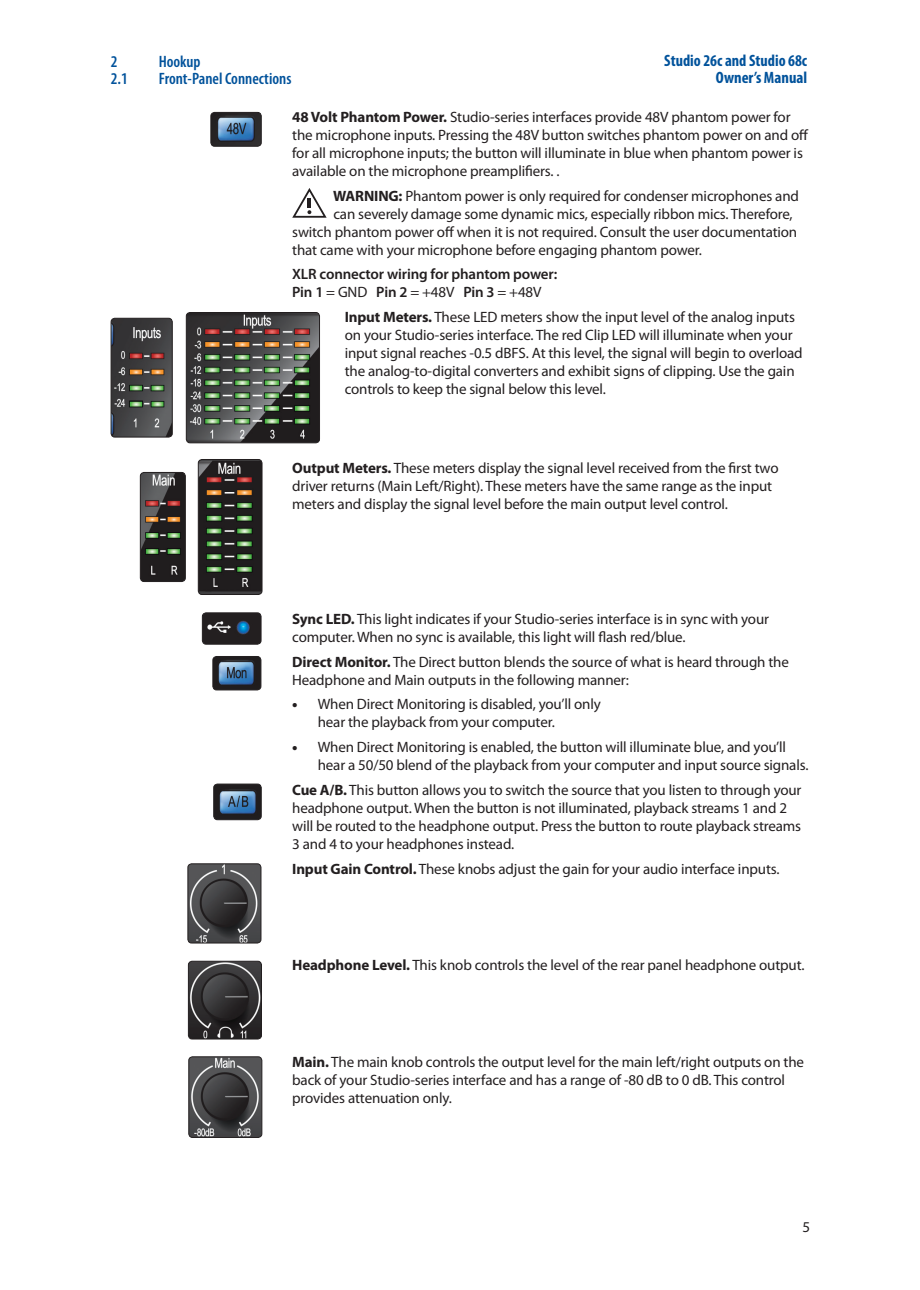
<style>
.page{position:relative;width:920px;height:1290px;background:#fff}
.page>*{position:absolute;margin:0;border:0;box-sizing:border-box;transform-origin:0 0}
.t1{font:700 condensed 16.5px/16.5px "Myriad Pro";color:#01529b;text-align:right}
.t2{font:600 condensed 16.5px "Myriad Pro";color:#01529b}
.t3{font:15px/18px "Myriad Pro";letter-spacing:-.01em;color:#231f20}
.t4{font:600 15px/18px "Myriad Pro";letter-spacing:-.01em;color:#231f20}
.s1{font-weight:700}
.s2{font-weight:400}
.s3{font-weight:900}
</style>
<div class="page">
<svg style="left:292px;top:188px;width:35px;height:30px"></svg>
<img style="left:212px;top:112px;width:49px;height:33px">
<div style="left:210px;top:112px;width:52px;height:35px;border:1px solid #231f20;border-radius:4px"></div>
<img style="left:111px;top:318px;width:61px;height:119px">
<div style="left:111px;top:318px;width:62px;height:119px;border:1px solid #231f20;border-radius:4px"></div>
<img style="left:186px;top:312px;width:134px;height:131px">
<div style="left:186px;top:312px;width:134px;height:131px;border:1px solid #231f20;border-radius:4px"></div>
<img style="left:140px;top:472px;width:45px;height:109px">
<div style="left:140px;top:472px;width:46px;height:110px;border:1px solid #231f20;border-radius:4px"></div>
<img style="left:198px;top:459px;width:64px;height:135px">
<div style="left:198px;top:459px;width:64px;height:136px;border:1px solid #231f20;border-radius:4px"></div>
<img style="left:202px;top:613px;width:59px;height:31px">
<div style="left:202px;top:612px;width:59px;height:32px;border:1px solid #231f20;border-radius:4px"></div>
<img style="left:213px;top:656px;width:48px;height:34px">
<div style="left:212px;top:656px;width:49px;height:34px;border:1px solid #231f20;border-radius:4px"></div>
<img style="left:214px;top:784px;width:47px;height:36px">
<div style="left:213px;top:784px;width:49px;height:36px;border:1px solid #231f20;border-radius:4px"></div>
<img style="left:188px;top:864px;width:73px;height:79px">
<div style="left:187px;top:863px;width:74px;height:80px;border:1px solid #231f20;border-radius:4px"></div>
<img style="left:188px;top:961px;width:73px;height:78px">
<div style="left:188px;top:961px;width:74px;height:78px;border:1px solid #231f20;border-radius:4px"></div>
<img style="left:190px;top:1057px;width:72px;height:80px">
<div style="left:188px;top:1056px;width:74px;height:82px;border:1px solid #231f20;border-radius:4px"></div>
<p class="t1" style="left:664px;top:53px;width:144px">Studio 26c and Studio 68c<br>Owner’s Manual</p>
<p class="t3" style="left:292px;top:108px;width:518px"><span class="s1">48 Volt Phantom Power.</span> Studio-series interfaces provide 48V phantom power for the microphone inputs. Pressing the 48V button switches phantom power on and off for all microphone inputs; the button will illuminate in blue when phantom power is available on the microphone preamplifiers. .</p>
<p class="t3" style="left:333px;top:187px;width:467px"><span class="s1">WARNING:</span> Phantom power is only required for condenser microphones and</p>
<p class="t3" style="left:333px;top:205px;width:461px">can severely damage some dynamic mics, especially ribbon mics. Therefore,</p>
<p class="t3" style="left:292px;top:223px;width:507px">switch phantom power off when it is not required. Consult the user documentation</p>
<p class="t3" style="left:292px;top:241px;width:411px">that came with your microphone before engaging phantom power.</p>
<p class="t4" style="left:292px;top:266px;width:267px">XLR connector wiring for phantom power:<br>Pin 1 <span class="s2">= GND</span> Pin 2 <span class="s2">= +48V</span> Pin 3 <span class="s2">= +48V</span></p>
<p class="t3" style="left:345px;top:308px;width:459px"><span class="s1">Input Meters.</span> These LED meters show the input level of the analog inputs on your Studio-series interface. The red Clip LED will illuminate when your input signal reaches -0.5 dBFS. At this level, the signal will begin to overload the analog-to-digital converters and exhibit signs of clipping. Use the gain controls to keep the signal below this level.</p>
<p class="t2" style="left:111px;top:53px;width:8px">2</p>
<p class="t2" style="left:159px;top:53px;width:43px">Hookup</p>
<p class="t2" style="left:111px;top:69px;width:19px">2.1</p>
<p class="t2" style="left:159px;top:69px;width:134px">Front-Panel Connections</p>
<p class="t3" style="left:292px;top:459px;width:488px"><span class="s1">Output Meters.</span> These meters display the signal level received from the first two driver returns (Main Left/Right). These meters have the same range as the input meters and display the signal level before the main output level control.</p>
<p class="t3" style="left:292px;top:610px;width:478px"><span class="s1">Sync LED.</span> This light indicates if your Studio-series interface is in sync with your computer. When no sync is available, this light will flash red/blue.</p>
<p class="t3" style="left:292px;top:653px;width:498px"><span class="s1">Direct Monitor.</span> The Direct button blends the source of what is heard through the<br>Headphone and Main outputs in the following manner:</p>
<p class="t3" style="left:318px;top:695px;width:285px;text-indent:-26px"><span class="s3">•</span> When Direct Monitoring is disabled, you’ll only hear the playback from your computer.</p>
<p class="t3" style="left:318px;top:738px;width:492px;text-indent:-26px"><span class="s3">•</span> When Direct Monitoring is enabled, the button will illuminate blue, and you’ll hear a 50/50 blend of the playback from your computer and input source signals.</p>
<p class="t3" style="left:292px;top:781px;width:511px"><span class="s1">Cue A/B.</span> This button allows you to switch the source that you listen to through your headphone output. When the button is not illuminated, playback streams 1 and 2 will be routed to the headphone output. Press the button to route playback streams 3 and 4 to your headphones instead.</p>
<p class="t3" style="left:292px;top:860px;width:489px"><span class="s1">Input Gain Control.</span> These knobs adjust the gain for your audio interface inputs.</p>
<p class="t3" style="left:292px;top:956px;width:514px"><span class="s1">Headphone Level.</span> This knob controls the level of the rear panel headphone output.</p>
<p class="t3" style="left:292px;top:1053px;width:513px"><span class="s1">Main.</span> The main knob controls the output level for the main left/right outputs on the back of your Studio-series interface and has a range of -80 dB to 0 dB. This control provides attenuation only.</p>
<p class="t3" style="left:802px;top:1219px;width:9px">5</p>
</div>
